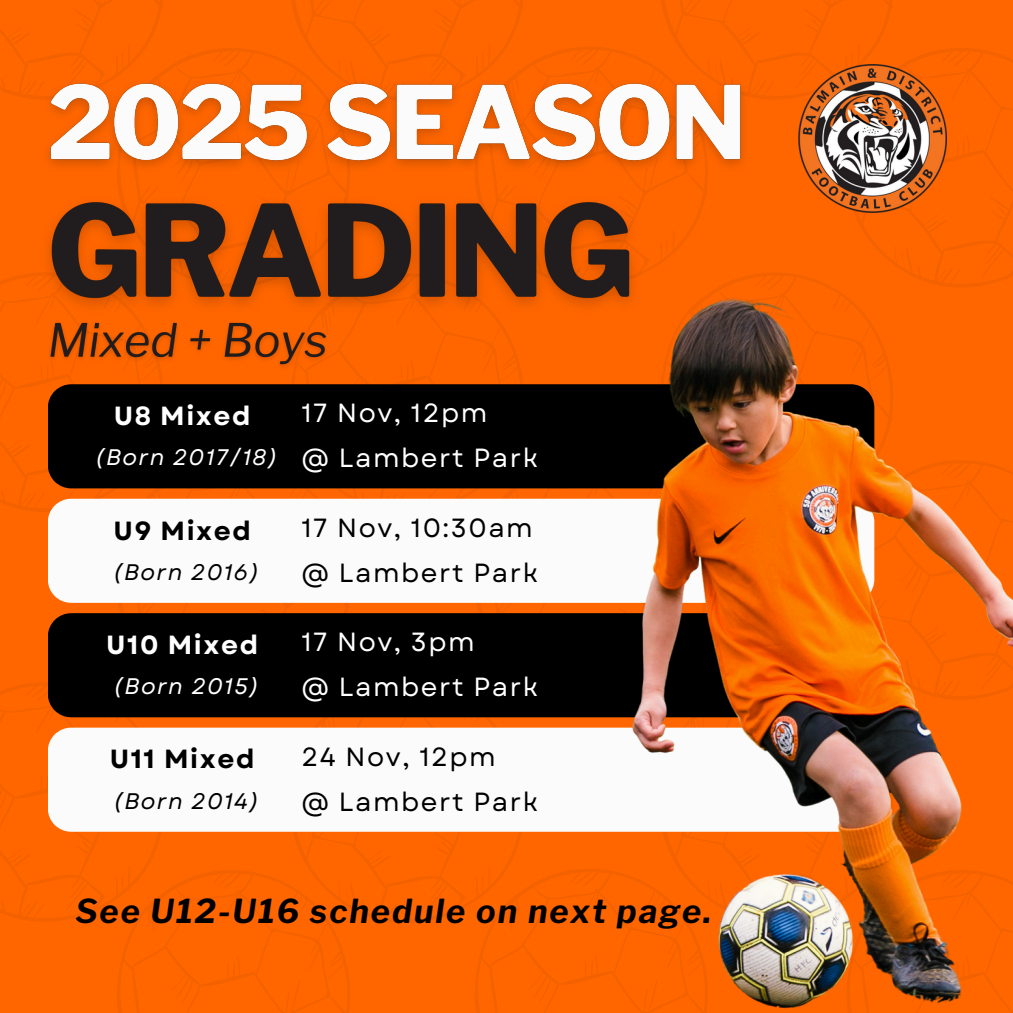
<style>
.page{position:relative;width:1013px;height:1013px;background:#fff}
.page>*{position:absolute;margin:0;border:0;box-sizing:border-box;transform-origin:0 0}
.t1{font:italic 700 32.75px "Libre Franklin";letter-spacing:.06em;color:#000}
.t2{font:26.25px/45px "Garet";letter-spacing:.06em;color:#000}
.t3{font:26.25px/45px "Garet";letter-spacing:.06em;color:#fff}
.t4{font:700 26.25px "Garet";letter-spacing:.06em;color:#fff}
.t5{font:700 26.25px "Garet";letter-spacing:.06em;color:#000}
.t6{font:italic 22.5px "Garet";letter-spacing:.06em;color:#fff}
.t7{font:italic 22.5px "Garet";letter-spacing:.06em;color:#000}
</style>
<div class="page">
<div style="left:0;top:0;width:1012px;height:1012px;background:#f60"></div>
<svg style="left:0;top:683px;width:350px;height:329px"></svg>
<svg style="left:475px;top:869px;width:139px;height:143px"></svg>
<svg style="left:289px;top:717px;width:237px;height:208px"></svg>
<svg style="left:119px;top:488px;width:230px;height:125px"></svg>
<svg style="left:0;top:273px;width:165px;height:239px"></svg>
<svg style="left:289px;top:327px;width:237px;height:171px"></svg>
<svg style="left:661px;top:0;width:351px;height:280px"></svg>
<svg style="left:176px;top:48px;width:112px;height:15px"></svg>
<svg style="left:0;top:0;width:163px;height:99px"></svg>
<svg style="left:532px;top:43px;width:178px;height:237px"></svg>
<svg style="left:292px;top:0;width:231px;height:63px"></svg>
<img style="left:35px;top:63px;width:720px;height:121px">
<img style="left:33px;top:175px;width:615px;height:152px">
<img style="left:798px;top:64px;width:148px;height:148px">
<div style="left:48px;top:384px;width:566px;height:104px;background:#000"></div>
<div style="left:48px;top:498px;width:566px;height:105px;background:#fbfbfb"></div>
<div style="left:48px;top:613px;width:566px;height:104px;background:#000"></div>
<div style="left:48px;top:727px;width:566px;height:104px;background:#fbfbfb"></div>
<img style="left:614px;top:280px;width:398px;height:732px">
<img style="left:42px;top:313px;width:291px;height:60px">
<p class="t4" style="left:114px;top:397px;width:138px">U8 Mixed</p>
<p class="t6" style="left:95px;top:441px;width:184px">(Born 2017/18)</p>
<h5 class="t5" style="left:113px;top:511px;width:139px">U9 Mixed</h5>
<p class="t7" style="left:113px;top:555px;width:147px">(Born 2016)</p>
<h5 class="t4" style="left:106px;top:626px;width:153px">U10 Mixed</h5>
<p class="t6" style="left:114px;top:670px;width:147px">(Born 2015)</p>
<h5 class="t5" style="left:110px;top:740px;width:146px">U11 Mixed</h5>
<p class="t7" style="left:113px;top:784px;width:147px">(Born 2014)</p>
<p class="t3" style="left:301px;top:390px;width:238px">17 Nov, 12pm<br>@ Lambert Park</p>
<p class="t2" style="left:301px;top:505px;width:238px">17 Nov, 10:30am @ Lambert Park</p>
<p class="t3" style="left:301px;top:619px;width:238px">17 Nov, 3pm<br>@ Lambert Park</p>
<p class="t2" style="left:301px;top:734px;width:238px">24 Nov, 12pm<br>@ Lambert Park</p>
<h5 class="t1" style="left:75px;top:891px;width:637px">See U12-U16 schedule on next page.</h5>
</div>
